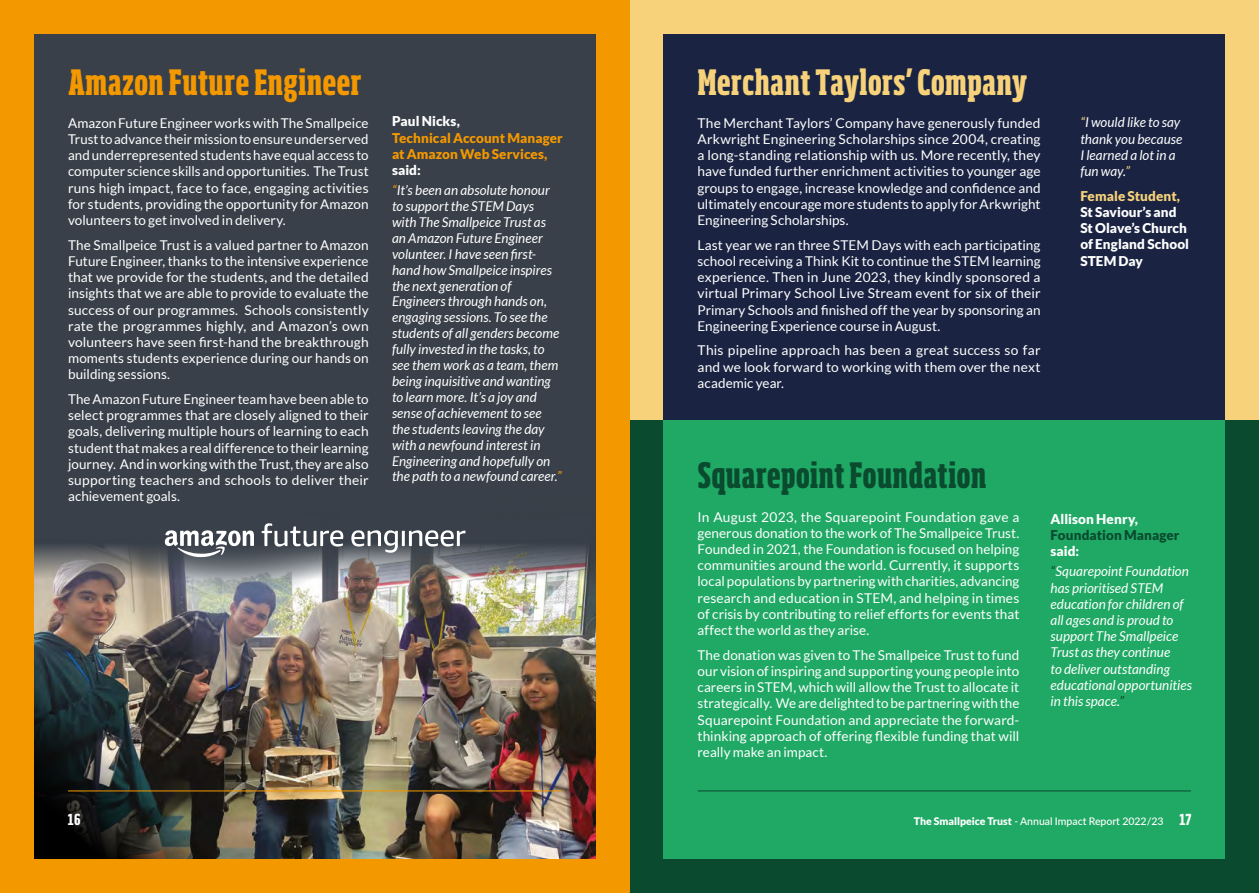
<style>
.page{position:relative;width:1259px;height:893px;background:#fff}
.page>*{position:absolute;margin:0;border:0;box-sizing:border-box;transform-origin:0 0}
.t1{font:800 extra-condensed 34.5px "Soho Std";letter-spacing:-.005em;color:#f7d27a}
.t2{font:800 extra-condensed 34.5px "Soho Std";letter-spacing:-.005em;color:#0a4a2f}
.t3{font:800 extra-condensed 34.5px "Soho Std";color:#f49800}
.t4{font:800 extra-condensed 15px "Soho Std";color:#fff}
.t5{font:13.5px/16.2px "Lato";letter-spacing:.005em;color:#fff;text-align:justify}
.t6{font:italic 13.5px/15.9px "Lato";letter-spacing:.005em;color:#fff}
.t7{font:900 13.5px/16.2px "Lato";letter-spacing:.005em;color:#fff}
.t8{font:900 13.5px/16.2px "Lato";letter-spacing:.005em;color:#f49800}
.t9{font:900 13.5px "Lato";letter-spacing:.005em;color:#0a4a2f}
.t10{font:900 13.5px "Lato";letter-spacing:.005em;color:#f7d27a}
.t11{font:500 10.5px "Lato";color:#fff}
.s1{font-weight:900;font-style:normal}
.s2{color:#f49800}
.s3{color:#f7d27a}
.s4{color:#0a4a2f}
.s5{font-weight:900}
.s6{font-family:"Soho Std";font-weight:800;font-stretch:extra-condensed;font-size:15px}
</style>
<div class="page">
<div style="left:629px;top:420px;width:630px;height:473px;background:#0a4a2f"></div>
<div style="left:629px;top:0;width:630px;height:420px;background:#f7d27a"></div>
<div style="left:663px;top:420px;width:562px;height:439px;background:#1fa964"></div>
<div style="left:663px;top:34px;width:562px;height:386px;background:#1a2442"></div>
<div style="left:0;top:0;width:629px;height:893px;background:#f49800"></div>
<div style="left:34px;top:34px;width:561px;height:825px;background:#394049"></div>
<img style="left:34px;top:541px;width:561px;height:318px">
<svg style="left:165px;top:523px;width:300px;height:34px"></svg>
<hr style="left:697px;top:790px;width:494px;height:1px;background:#0a4a2f">
<hr style="left:68px;top:790px;width:493px;height:1px;background:#f49800">
<h1 class="t3" style="left:68px;top:60px;width:295px">Amazon Future Engineer</h1>
<p class="t5" style="left:68px;top:115px;width:302px">Amazon Future Engineer works with The Smallpeice Trust to advance their mission to ensure underserved and underrepresented students have equal access to computer science skills and opportunities. The Trust runs high impact, face to face, engaging activities for students, providing the opportunity for Amazon volunteers to get involved in delivery.</p>
<p class="t5" style="left:68px;top:237px;width:302px">The Smallpeice Trust is a valued partner to Amazon Future Engineer, thanks to the intensive experience that we provide for the students, and the detailed insights that we are able to provide to evaluate the success of our programmes. Schools consistently rate the programmes highly, and Amazon’s own volunteers have seen first-hand the breakthrough moments students experience during our hands on building sessions.</p>
<p class="t5" style="left:68px;top:391px;width:302px">The Amazon Future Engineer team have been able to select programmes that are closely aligned to their goals, delivering multiple hours of learning to each student that makes a real difference to their learning journey. And in working with the Trust, they are also supporting teachers and schools to deliver their achievement goals.</p>
<p class="t7" style="left:392px;top:113px;width:69px">Paul Nicks,</p>
<p class="t8" style="left:392px;top:129px;width:172px">Technical Account Manager at Amazon Web Services,</p>
<p class="t6" style="left:392px;top:160px;width:159px;line-height:20.1px"><span class="s1">said:<br></span><span class="s2">“</span>It’s been an absolute honour</p>
<p class="t6" style="left:392px;top:199px;width:171px">to support the STEM Days with The Smallpeice Trust as an Amazon Future Engineer volunteer. I have seen first&shy;hand how Smallpeice inspires the next generation of<br>Engineers through hands on, engaging sessions. To see the students of all genders become fully invested in the tasks, to see them work as a team, them being inquisitive and wanting to learn more. It’s a joy and sense of achievement to see the students leaving the day with a newfound interest in<br>Engineering and hopefully on the path to a newfound career.<span class="s2">”</span></p>
<h1 class="t1" style="left:697px;top:60px;width:331px">Merchant Taylors’ Company</h1>
<p class="t5" style="left:697px;top:115px;width:345px">The Merchant Taylors’ Company have generously funded Arkwright Engineering Scholarships since 2004, creating a long-standing relationship with us. More recently, they have funded further enrichment activities to younger age groups to engage, increase knowledge and confidence and ultimately encourage more students to apply for Arkwright Engineering Scholarships.</p>
<p class="t5" style="left:697px;top:237px;width:344px">Last year we ran three STEM Days with each participating school receiving a Think Kit to continue the STEM learning experience. Then in June 2023, they kindly sponsored a virtual Primary School Live Stream event for six of their Primary Schools and finished off the year by sponsoring an Engineering Experience course in August.</p>
<p class="t5" style="left:697px;top:342px;width:345px">This pipeline approach has been a great success so far and we look forward to working with them over the next academic year.</p>
<p class="t6" style="left:1080px;top:115px;width:103px"><span class="s3">“</span>I would like to say thank you because<br>I learned a lot in a fun way.<span class="s3">”</span></p>
<p class="t10" style="left:1080px;top:188px;width:101px">Female Student,</p>
<p class="t7" style="left:1080px;top:204px;width:110px">St Saviour’s and<br>St Olave’s Church of England School<br>STEM Day</p>
<h1 class="t2" style="left:697px;top:454px;width:290px">Squarepoint Foundation</h1>
<p class="t5" style="left:697px;top:508px;width:323px">In August 2023, the Squarepoint Foundation gave a generous donation to the work of The Smallpeice Trust.<br>Founded in 2021, the Foundation is focused on helping communities around the world. Currently, it supports local populations by partnering with charities, advancing research and education in STEM, and helping in times of crisis by contributing to relief efforts for events that affect the world as they arise.</p>
<p class="t5" style="left:697px;top:647px;width:323px">The donation was given to The Smallpeice Trust to fund our vision of inspiring and supporting young people into careers in STEM, which will allow the Trust to allocate it strategically. We are delighted to be partnering with the Squarepoint Foundation and appreciate the forward&shy;thinking approach of offering flexible funding that will really make an impact.</p>
<p class="t7" style="left:1050px;top:510px;width:89px">Allison Henry,</p>
<p class="t9" style="left:1050px;top:527px;width:130px">Foundation Manager</p>
<p class="t6" style="left:1050px;top:541px;width:140px;line-height:20.4px"><span class="s1">said:<br></span><span class="s4">“</span>Squarepoint Foundation</p>
<p class="t6" style="left:1050px;top:580px;width:143px">has prioritised STEM education for children of all ages and is proud to support The Smallpeice<br>Trust as they continue<br>to deliver outstanding educational opportunities in this space.<span class="s4">”</span></p>
<p class="t4" style="left:68px;top:810px;width:14px">16</p>
<p class="t11" style="left:914px;top:814px;width:279px"><span class="s5">The Smallpeice Trust</span> - Annual Impact Report 2022/23 <span class="s6">17</span></p>
</div>
